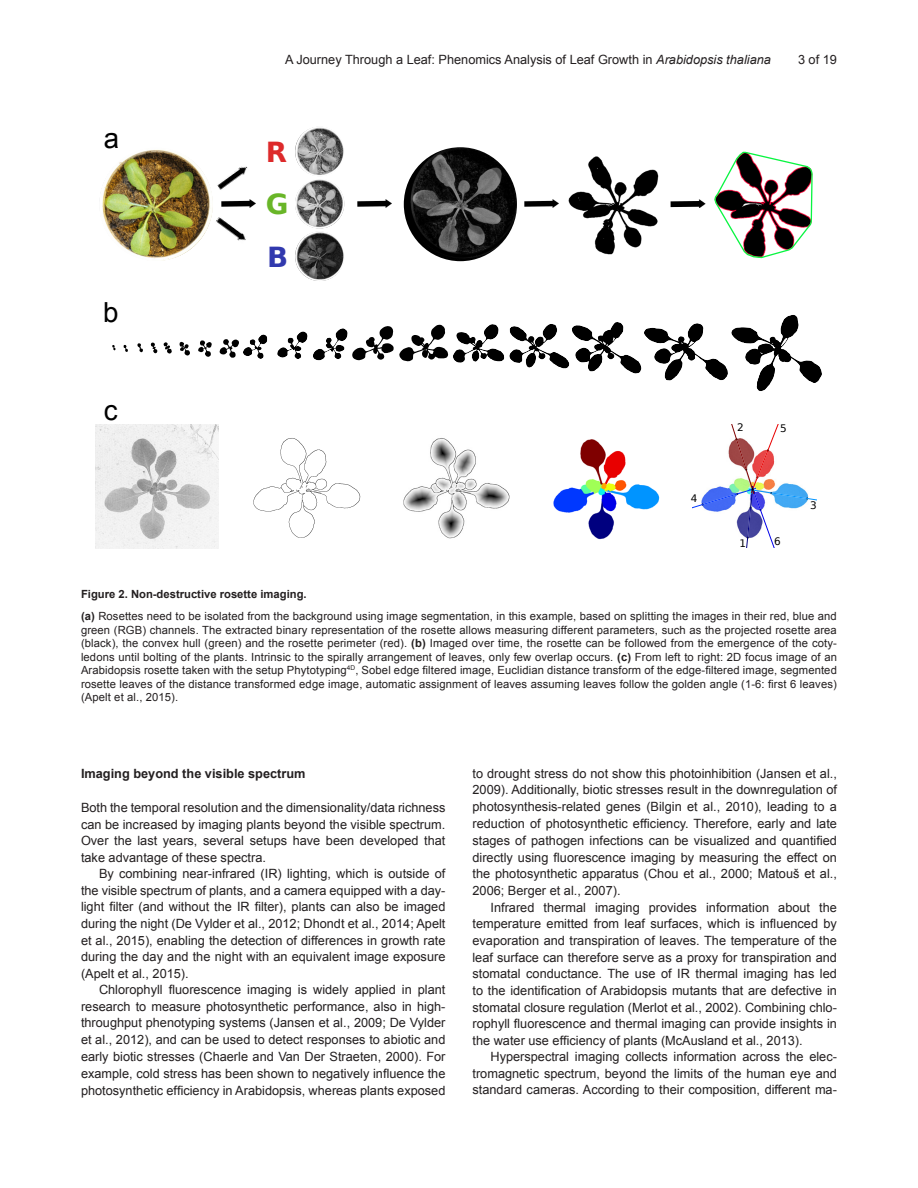
<style>
.page{position:relative;width:918px;height:1188px;background:#fff}
.page>*{position:absolute;margin:0;border:0;box-sizing:border-box;transform-origin:0 0}
.t1{font:700 27.75px "DejaVu Sans";color:#69b628}
.t2{font:27.75px "Arial";color:#000}
.Body_text_INDENT{font:12.75px/16.6px "Arial";color:#231f20;text-align:justify}
.Body_text_NO_INDENT{font:12.75px/16.5px "Arial";color:#231f20;text-align:justify}
.Running_Head{font:12.75px "Arial";color:#231f20}
.Subhead_level_2_-_U{font:700 12.75px "Arial";color:#231f20}
.FIGURE_CAPTIONS{font:11.25px/13.5px "Arial";letter-spacing:.01em;color:#231f20;text-align:justify}
.FIGURE_CAPTIONS-2{font:700 11.25px "Arial";color:#231f20}
.t3{font:10.35px "DejaVu Sans";color:#000}
.s1{font-style:italic}
.s2{font-weight:700}
</style>
<div class="page">
<img style="left:221px;top:200px;width:35px;height:8px">
<img style="left:216px;top:217px;width:30px;height:24px">
<img style="left:217px;top:166px;width:31px;height:24px">
<img style="left:357px;top:200px;width:35px;height:8px">
<svg style="left:112px;top:315px;width:710px;height:76px"></svg>
<img style="left:295px;top:127px;width:49px;height:49px;border-radius:25px">
<img style="left:295px;top:179px;width:49px;height:49px;border-radius:25px">
<img style="left:295px;top:232px;width:49px;height:49px;border-radius:25px">
<img style="left:404px;top:147px;width:113px;height:114px;border-radius:57px">
<img style="left:562px;top:147px;width:113px;height:114px;border-radius:57px">
<img style="left:524px;top:200px;width:35px;height:8px">
<img style="left:100px;top:148px;width:113px;height:113px;border-radius:56px">
<svg style="left:714px;top:151px;width:99px;height:108px"></svg>
<img style="left:95px;top:425px;width:124px;height:123px">
<img style="left:253px;top:438px;width:108px;height:100px">
<img style="left:403px;top:438px;width:107px;height:101px">
<img style="left:553px;top:439px;width:107px;height:101px">
<img style="left:670px;top:199px;width:35px;height:9px">
<svg style="left:692px;top:424px;width:124px;height:124px"></svg>
<p class="Running_Head" style="left:285px;top:51px;width:487px">A Journey Through a Leaf: Phenomics Analysis of Leaf Growth in <span class="s1">Arabidopsis thaliana</span></p>
<p class="Running_Head" style="left:798px;top:51px;width:40px">3 of 19</p>
<p class="t2" style="left:103px;top:293px;width:17px">-</p>
<p class="t1" style="left:266px;top:181px;width:24px">-</p>
<p class="t3" style="left:780px;top:420px;width:8px">-</p>
<p class="FIGURE_CAPTIONS-2" style="left:81px;top:586px;width:227px">Figure 2. Non-destructive rosette imaging.</p>
<p class="FIGURE_CAPTIONS" style="left:81px;top:610px;width:757px"><span class="s2">(a)</span> Rosettes need to be isolated from the background using image segmentation, in this example, based on splitting the images in their red, blue and green (RGB) channels. The extracted binary representation of the rosette allows measuring different parameters, such as the projected rosette area (black), the convex hull (green) and the rosette perimeter (red). <span class="s2">(b)</span> Imaged over time, the rosette can be followed from the emergence of the coty&shy;ledons until bolting of the plants. Intrinsic to the spirally arrangement of leaves, only few overlap occurs. <span class="s2">(c)</span> From left to right: 2D focus image of an Arabidopsis rosette taken with the setup Phytotyping<sup>4D</sup>, Sobel edge filtered image, Euclidian distance transform of the edge-filtered image, segmented rosette leaves of the distance transformed edge image, automatic assignment of leaves assuming leaves follow the golden angle (1-6: first 6 leaves) (Apelt et al., 2015).</p>
<p class="Subhead_level_2_-_U" style="left:81px;top:765px;width:226px">Imaging beyond the visible spectrum</p>
<p class="Body_text_NO_INDENT" style="left:81px;top:799px;width:366px">Both the temporal resolution and the dimensionality/data richness can be increased by imaging plants beyond the visible spectrum.<br>Over the last years, several setups have been developed that take advantage of these spectra.</p>
<p class="Body_text_INDENT" style="left:81px;top:865px;width:366px;text-indent:18px">By combining near-infrared (IR) lighting, which is outside of the visible spectrum of plants, and a camera equipped with a day&shy;light filter (and without the IR filter), plants can also be imaged during the night (De Vylder et al., 2012; Dhondt et al., 2014; Apelt et al., 2015), enabling the detection of differences in growth rate during the day and the night with an equivalent image exposure (Apelt et al., 2015).</p>
<p class="Body_text_INDENT" style="left:81px;top:982px;width:366px;text-indent:18px">Chlorophyll fluorescence imaging is widely applied in plant research to measure photosynthetic performance, also in high&shy;throughput phenotyping systems (Jansen et al., 2009; De Vylder et al., 2012), and can be used to detect responses to abiotic and early biotic stresses (Chaerle and Van Der Straeten, 2000). For example, cold stress has been shown to negatively influence the photosynthetic efficiency in Arabidopsis, whereas plants exposed</p>
<p class="Body_text_INDENT" style="left:472px;top:765px;width:366px">to drought stress do not show this photoinhibition (Jansen et al., 2009). Additionally, biotic stresses result in the downregulation of photosynthesis-related genes (Bilgin et al., 2010), leading to a reduction of photosynthetic efficiency. Therefore, early and late stages of pathogen infections can be visualized and quantified directly using fluorescence imaging by measuring the effect on the photosynthetic apparatus (Chou et al., 2000; Matouš et al., 2006; Berger et al., 2007).</p>
<p class="Body_text_INDENT" style="left:472px;top:899px;width:366px;text-indent:18px">Infrared thermal imaging provides information about the temperature emitted from leaf surfaces, which is influenced by evaporation and transpiration of leaves. The temperature of the leaf surface can therefore serve as a proxy for transpiration and stomatal conductance. The use of IR thermal imaging has led to the identification of Arabidopsis mutants that are defective in stomatal closure regulation (Merlot et al., 2002). Combining chlo&shy;rophyll fluorescence and thermal imaging can provide insights in the water use efficiency of plants (McAusland et al., 2013).</p>
<p class="Body_text_INDENT" style="left:472px;top:1048px;width:366px;text-indent:18px">Hyperspectral imaging collects information across the elec&shy;tromagnetic spectrum, beyond the limits of the human eye and standard cameras. According to their composition, different ma-</p>
</div>
